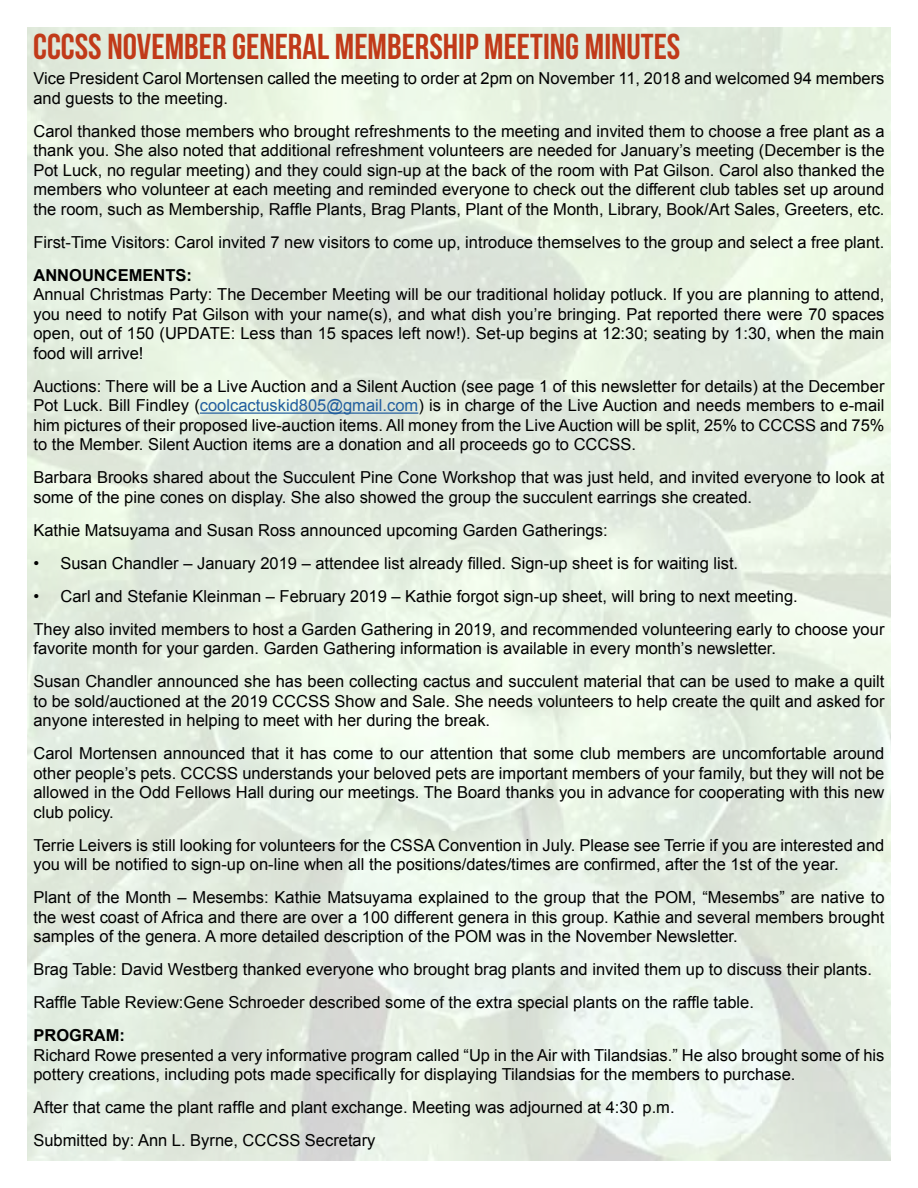
<style>
.page{position:relative;width:918px;height:1188px;background:#fff}
.page>*{position:absolute;margin:0;border:0;box-sizing:border-box;transform-origin:0 0}
.t1{font:36px "Bebas Neue";color:#c13a19}
.t2{font:16.5px/19.5px "Arial";color:#000}
.t3{font:700 16.5px "Arial";color:#000}
.s1{color:#215e9e}
</style>
<div class="page">
<hr style="left:200px;top:413px;width:218px;height:1px;background:#215e9e">
<h1 class="t1" style="left:33px;top:27px;width:649px">CCCSS NOVEMBER GENERAL MEMBERSHIP MEETING MINUTES</h1>
<p class="t2" style="left:33px;top:69px;width:853px">Vice President Carol Mortensen called the meeting to order at 2pm on November 11, 2018 and welcomed 94 members and guests to the meeting.</p>
<p class="t2" style="left:33px;top:122px;width:853px;text-align:justify">Carol thanked those members who brought refreshments to the meeting and invited them to choose a free plant as a thank you. She also noted that additional refreshment volunteers are needed for January’s meeting (December is the Pot Luck, no regular meeting) and they could sign-up at the back of the room with Pat Gilson. Carol also thanked the members who volunteer at each meeting and reminded everyone to check out the different club tables set up around the room, such as Membership, Raffle Plants, Brag Plants, Plant of the Month, Library, Book/Art Sales, Greeters, etc.</p>
<p class="t2" style="left:33px;top:233px;width:853px">First-Time Visitors: Carol invited 7 new visitors to come up, introduce themselves to the group and select a free plant.</p>
<p class="t3" style="left:33px;top:264px;width:160px">ANNOUNCEMENTS:</p>
<p class="t2" style="left:33px;top:285px;width:853px;text-align:justify">Annual Christmas Party: The December Meeting will be our traditional holiday potluck. If you are planning to attend, you need to notify Pat Gilson with your name(s), and what dish you’re bringing. Pat reported there were 70 spaces open, out of 150 (UPDATE: Less than 15 spaces left now!). Set-up begins at 12:30; seating by 1:30, when the main food will arrive!</p>
<p class="t2" style="left:33px;top:377px;width:853px;text-align:justify">Auctions: There will be a Live Auction and a Silent Auction (see page 1 of this newsletter for details) at the December Pot Luck. Bill Findley (<span class="s1">coolcactuskid805@gmail.com</span>) is in charge of the Live Auction and needs members to e-mail him pictures of their proposed live-auction items. All money from the Live Auction will be split, 25% to CCCSS and 75% to the Member. Silent Auction items are a donation and all proceeds go to CCCSS.</p>
<p class="t2" style="left:33px;top:468px;width:853px">Barbara Brooks shared about the Succulent Pine Cone Workshop that was just held, and invited everyone to look at some of the pine cones on display. She also showed the group the succulent earrings she created.</p>
<p class="t2" style="left:33px;top:521px;width:576px">Kathie Matsuyama and Susan Ross announced upcoming Garden Gatherings:</p>
<p class="t2" style="left:33px;top:554px;width:706px">• Susan Chandler – January 2019 – attendee list already filled. Sign-up sheet is for waiting list.</p>
<p class="t2" style="left:33px;top:580px;width:853px;line-height:33px">• Carl and Stefanie Kleinman – February 2019 – Kathie forgot sign-up sheet, will bring to next meeting.<br>They also invited members to host a Garden Gathering in 2019, and recommended volunteering early to choose your</p>
<p class="t2" style="left:33px;top:632px;width:853px;line-height:33px">favorite month for your garden. Garden Gathering information is available in every month’s newsletter.<br>Susan Chandler announced she has been collecting cactus and succulent material that can be used to make a quilt</p>
<p class="t2" style="left:33px;top:692px;width:853px">to be sold/auctioned at the 2019 CCCSS Show and Sale. She needs volunteers to help create the quilt and asked for anyone interested in helping to meet with her during the break.</p>
<p class="t2" style="left:33px;top:744px;width:853px;text-align:justify">Carol Mortensen announced that it has come to our attention that some club members are uncomfortable around other people’s pets. CCCSS understands your beloved pets are important members of your family, but they will not be allowed in the Odd Fellows Hall during our meetings. The Board thanks you in advance for cooperating with this new club policy.</p>
<p class="t2" style="left:33px;top:836px;width:853px">Terrie Leivers is still looking for volunteers for the CSSA Convention in July. Please see Terrie if you are interested and you will be notified to sign-up on-line when all the positions/dates/times are confirmed, after the 1st of the year.</p>
<p class="t2" style="left:33px;top:888px;width:853px;text-align:justify">Plant of the Month – Mesembs: Kathie Matsuyama explained to the group that the POM, “Mesembs” are native to the west coast of Africa and there are over a 100 different genera in this group. Kathie and several members brought samples of the genera. A more detailed description of the POM was in the November Newsletter.</p>
<p class="t2" style="left:33px;top:953px;width:840px;line-height:33px">Brag Table: David Westberg thanked everyone who brought brag plants and invited them up to discuss their plants.<br>Raffle Table Review:Gene Schroeder described some of the extra special plants on the raffle table.</p>
<p class="t3" style="left:33px;top:1025px;width:93px">PROGRAM:</p>
<p class="t2" style="left:33px;top:1046px;width:853px">Richard Rowe presented a very informative program called “Up in the Air with Tilandsias.” He also brought some of his pottery creations, including pots made specifically for displaying Tilandsias for the members to purchase.</p>
<p class="t2" style="left:33px;top:1091px;width:643px;line-height:33px">After that came the plant raffle and plant exchange. Meeting was adjourned at 4:30 p.m.<br>Submitted by: Ann L. Byrne, CCCSS Secretary</p>
</div>
